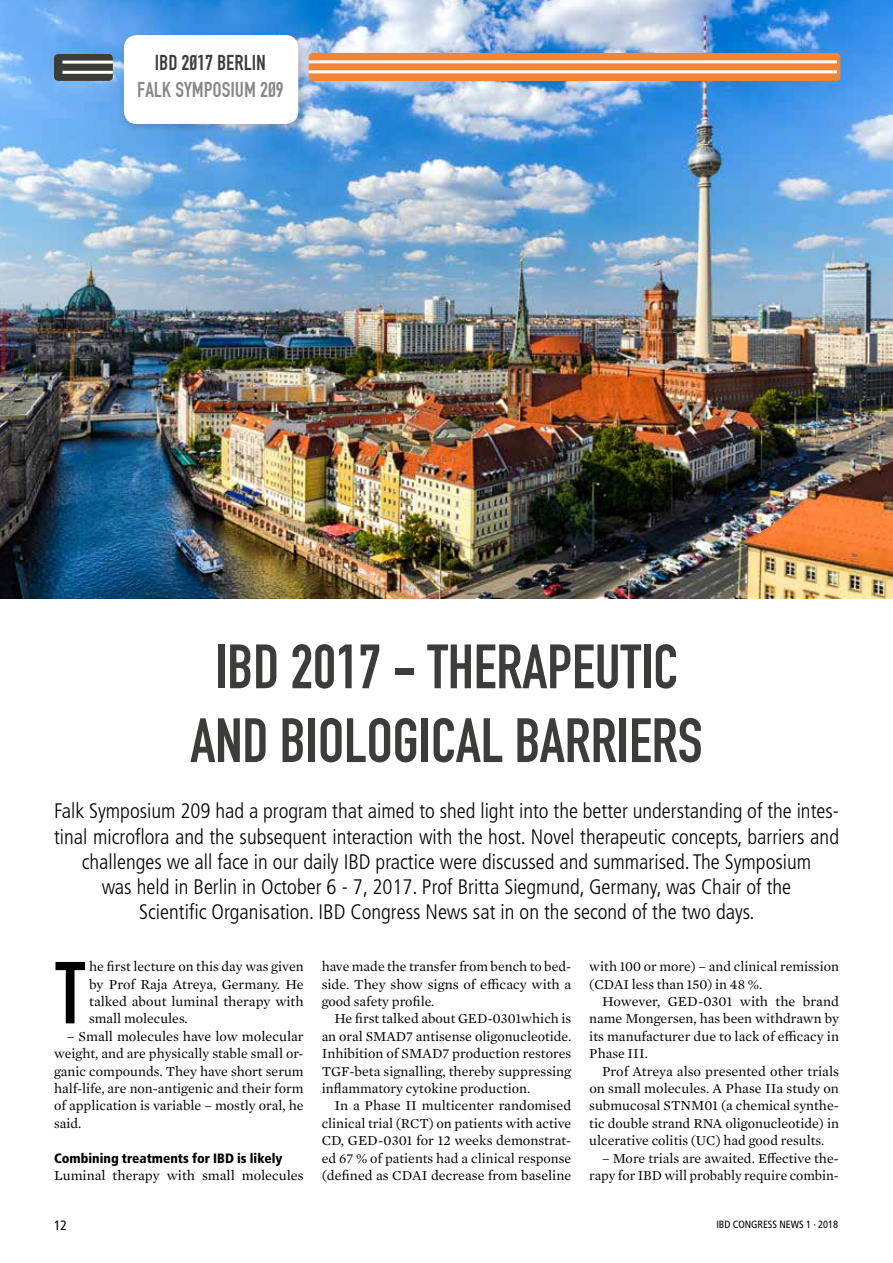
<style>
.page{position:relative;width:893px;height:1263px;background:#fff}
.page>*{position:absolute;margin:0;border:0;box-sizing:border-box;transform-origin:0 0}
.t1{font:92.1px "DIN 1451 Engschrift Regular";color:#000}
.t2{font:61.5px/73.8px "DIN Engschrift Alternate";letter-spacing:-.005em;color:#3c3c3b;text-align:center}
.t3{font:22.5px "DIN 1451 Engschrift Regular";color:#878787}
.t4{font:22.5px "DIN 1451 Engschrift Regular";color:#3c3c3b}
.t5{font:300 condensed 21px/25.2px "Frutiger";color:#000;text-align:center}
.t6{font:13.95px/17.4px "Mercury Text G1";color:#000;text-align:justify}
.t7{font:900 condensed 13.5px "Frutiger";color:#000}
.t8{font:condensed 13.5px "Frutiger";color:#000}
.t9{font:condensed 10.5px "Frutiger";color:#000}
</style>
<div class="page">
<img style="left:0;top:0;width:893px;height:599px">
<div style="left:54px;top:54px;width:59px;height:27px;background:#3c3c3b;border-radius:4px"></div>
<hr style="left:63px;top:61px;width:50px;height:3px;background:#fff">
<hr style="left:63px;top:71px;width:50px;height:3px;background:#fff">
<div style="left:309px;top:53px;width:531px;height:28px;background:#f18437;border-radius:4px"></div>
<hr style="left:309px;top:60px;width:528px;height:3px;background:#fff">
<hr style="left:309px;top:70px;width:528px;height:3px;background:#fff">
<div style="left:119px;top:30px;width:190px;height:105px;background:#000;opacity:.2"></div>
<div style="left:124px;top:35px;width:174px;height:89px;background:#fff;border-radius:13px"></div>
<h3 class="t4" style="left:155px;top:50px;width:113px">IBD 2017 BERLIN</h3>
<h3 class="t3" style="left:137px;top:77px;width:148px">FALK SYMPOSIUM 209</h3>
<h2 class="t2" style="left:190px;top:630px;width:514px">IBD 2017 - THERAPEUTIC<br>AND BIOLOGICAL BARRIERS</h2>
<p class="t5" style="left:54px;top:799px;width:787px">Falk Symposium 209 had a program that aimed to shed light into the better understanding of the intes&shy;tinal microflora and the subsequent interaction with the host. Novel therapeutic concepts, barriers and challenges we all face in our daily IBD practice were discussed and summarised. The Symposium<br>was held in Berlin in October 6 - 7, 2017. Prof Britta Siegmund, Germany, was Chair of the<br>Scientific Organisation. IBD Congress News sat in on the second of the two days.</p>
<h1 class="t1" style="left:54px;top:939px;width:34px">T</h1>
<p class="t6" style="left:89px;top:957px;width:216px">he first lecture on this day was given by Prof Raja Atreya, Germany. He talked about luminal therapy with small molecules.</p>
<p class="t6" style="left:54px;top:1027px;width:251px;text-indent:13px">– Small molecules have low molecular weight, and are physically stable small or&shy;ganic compounds. They have short serum half-life, are non-antigenic and their form of application is variable – mostly oral, he said.</p>
<p class="t7" style="left:54px;top:1150px;width:230px">Combining treatments for IBD is likely</p>
<p class="t6" style="left:54px;top:1166px;width:251px">Luminal therapy with small molecules</p>
<p class="t6" style="left:322px;top:957px;width:251px">have made the transfer from bench to bed&shy;side. They show signs of efficacy with a good safety profile.</p>
<p class="t6" style="left:322px;top:1009px;width:251px;text-indent:13px">He first talked about GED-0301which is an oral SMAD7 antisense oligonucleotide.<br>Inhibition of SMAD7 production restores TGF-beta signalling, thereby suppressing inflammatory cytokine production.</p>
<p class="t6" style="left:322px;top:1096px;width:251px;text-indent:13px">In a Phase II multicenter randomised clinical trial (RCT) on patients with active CD, GED-0301 for 12 weeks demonstrat&shy;ed 67 % of patients had a clinical response (defined as CDAI decrease from baseline</p>
<p class="t6" style="left:589px;top:957px;width:251px">with 100 or more) – and clinical remission (CDAI less than 150) in 48 %.</p>
<p class="t6" style="left:589px;top:992px;width:251px;text-indent:13px">However, GED-0301 with the brand name Mongersen, has been withdrawn by its manufacturer due to lack of efficacy in Phase III.</p>
<p class="t6" style="left:589px;top:1061px;width:251px;text-indent:13px">Prof Atreya also presented other trials on small molecules. A Phase IIa study on submucosal STNM01 (a chemical synthe&shy;tic double strand RNA oligonucleotide) in ulcerative colitis (UC) had good results.</p>
<p class="t6" style="left:589px;top:1148px;width:251px;text-align:right">– More trials are awaited. Effective the&shy;rapy for IBD will probably require combin-</p>
<p class="t8" style="left:54px;top:1217px;width:14px">12</p>
<p class="t9" style="left:716px;top:1218px;width:123px">IBD CONGRESS NEWS 1 · 2018</p>
</div>
